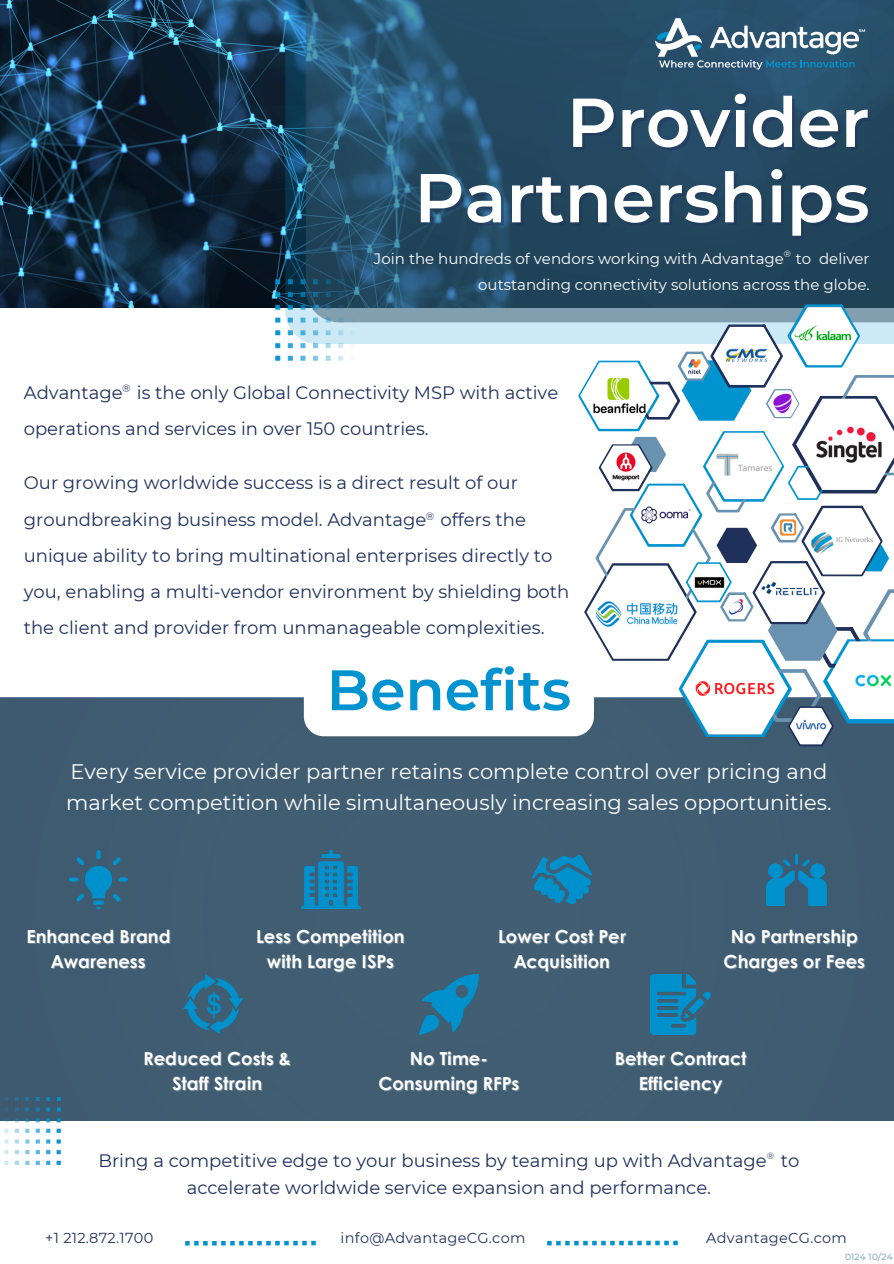
<style>
.page{position:relative;width:894px;height:1264px;background:#fff}
.page>*{position:absolute;margin:0;border:0;box-sizing:border-box;transform-origin:0 0}
.t1{font:600 69px "Montserrat";color:#fff}
.t2{font:600 57px "Montserrat";color:#0093d0}
.t3{font:21px/30.3px "Montserrat";color:#fff}
.t4{font:18px/36px "Montserrat";color:#1f305b}
.t5{font:700 18px "Century Gothic";color:#fff}
.t6{font:15px/25.8px "Montserrat";color:#fff;text-align:right}
.t7{font:14.4px "Montserrat";letter-spacing:.02em;color:#1f305b}
.t8{font:10.5px "Montserrat";color:#1f305b}
.t9{font:9px "Montserrat";letter-spacing:.02em;color:#6892af}
.t10{font:9px "Montserrat";color:#1f305b}
.t11{font:9px "Montserrat";color:#fff}
</style>
<div class="page">
<img style="left:0;top:0;width:285px;height:308px">
<svg style="left:285px;top:0;width:21px;height:279px"></svg>
<svg style="left:306px;top:0;width:587px;height:304px;fill:#244a62"></svg>
<img style="left:276px;top:279px;width:80px;height:82px">
<svg style="left:185px;top:1240px;width:131px;height:5px"></svg>
<svg style="left:547px;top:1240px;width:130px;height:5px"></svg>
<div style="left:0;top:697px;width:893px;height:423px;background:#405d72"></div>
<img style="left:0;top:1097px;width:60px;height:68px">
<img style="left:183px;top:974px;width:60px;height:60px">
<img style="left:69px;top:850px;width:59px;height:58px">
<img style="left:766px;top:853px;width:59px;height:54px">
<img style="left:301px;top:850px;width:59px;height:58px">
<img style="left:650px;top:974px;width:60px;height:60px">
<img style="left:532px;top:854px;width:59px;height:51px">
<img style="left:419px;top:974px;width:60px;height:60px">
<img style="left:655px;top:18px;width:203px;height:39px">
<svg style="left:659px;top:60px;width:195px;height:9px"></svg>
<svg style="left:858px;top:29px;width:6px;height:3px"></svg>
<svg style="left:304px;top:304px;width:589px;height:442px"></svg>
<img style="left:600px;top:445px;width:50px;height:43px">
<p class="t1" style="left:566px;top:80px;width:304px">Provider</p>
<p class="t1" style="left:414px;top:155px;width:456px">Partnerships</p>
<p class="t11" style="left:783px;top:249px;width:9px">®</p>
<p class="t6" style="left:374px;top:245px;width:497px">Join the hundreds of vendors working with Advantage to deliver outstanding connectivity solutions across the globe.</p>
<p class="t8" style="left:122px;top:382px;width:10px">®</p>
<p class="t4" style="left:24px;top:374px;width:536px">Advantage is the only Global Connectivity MSP with active operations and services in over 150 countries.</p>
<p class="t4" style="left:24px;top:465px;width:547px">Our growing worldwide success is a direct result of our groundbreaking business model. Advantage offers the unique ability to bring multinational enterprises directly to you, enabling a multi-vendor environment by shielding both the client and provider from unmanageable complexities.</p>
<p class="t8" style="left:425px;top:509px;width:10px">®</p>
<p class="t2" style="left:326px;top:655px;width:246px">Benefits</p>
<p class="t3" style="left:66px;top:756px;width:766px">Every service provider partner retains complete control over pricing and market competition while simultaneously increasing sales opportunities.</p>
<p class="t5" style="left:26px;top:922px;width:145px">Enhanced Brand</p>
<p class="t5" style="left:51px;top:947px;width:96px">Awareness</p>
<p class="t5" style="left:256px;top:922px;width:150px">Less Competition</p>
<p class="t5" style="left:266px;top:947px;width:129px">with Large ISPs</p>
<p class="t5" style="left:498px;top:922px;width:129px">Lower Cost Per</p>
<p class="t5" style="left:514px;top:947px;width:98px">Acquisition</p>
<p class="t5" style="left:730px;top:922px;width:128px">No Partnership</p>
<p class="t5" style="left:723px;top:947px;width:143px">Charges or Fees</p>
<p class="t5" style="left:143px;top:1044px;width:149px">Reduced Costs &amp;</p>
<p class="t5" style="left:172px;top:1069px;width:92px">Staff Strain</p>
<h2 class="t5" style="left:409px;top:1044px;width:80px">No Time-</h2>
<p class="t5" style="left:378px;top:1069px;width:142px">Consuming RFPs</p>
<p class="t5" style="left:614px;top:1044px;width:133px">Better Contract</p>
<p class="t5" style="left:638px;top:1069px;width:85px">Efficiency</p>
<p class="t10" style="left:766px;top:1150px;width:9px">®</p>
<p class="t4" style="left:98px;top:1146px;width:702px;line-height:27px;text-align:center">Bring a competitive edge to your business by teaming up with Advantage to accelerate worldwide service expansion and performance.</p>
<p class="t7" style="left:45px;top:1229px;width:110px">+1 212.872.1700</p>
<p class="t7" style="left:340px;top:1229px;width:186px">info@AdvantageCG.com</p>
<p class="t7" style="left:706px;top:1229px;width:142px">AdvantageCG.com</p>
<p class="t9" style="left:844px;top:1251px;width:49px">0124 10/24</p>
</div>
